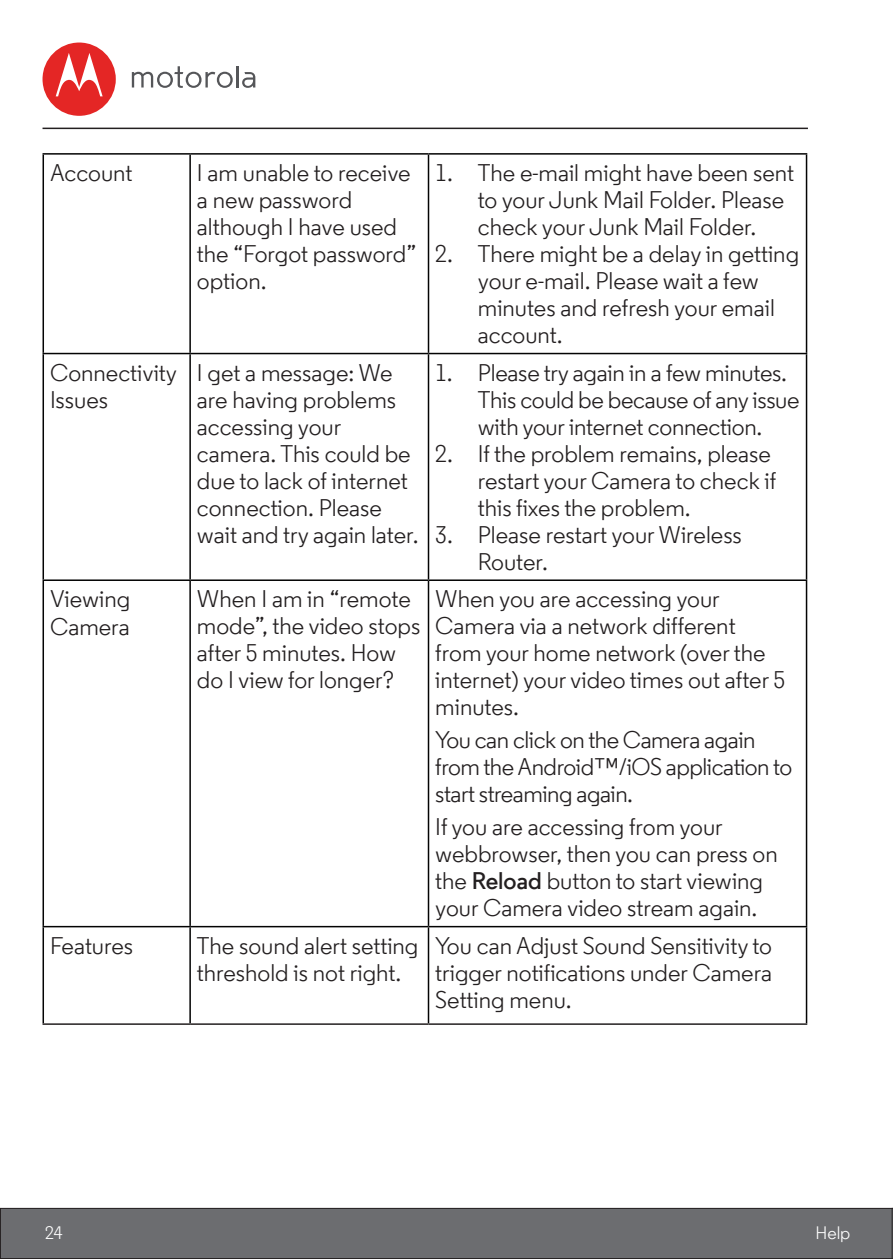
<style>
.page{position:relative;width:893px;height:1259px;background:#fff}
.page>*{position:absolute;margin:0;border:0;box-sizing:border-box;transform-origin:0 0}
.t1{font:24px/27px "Moto Sans";color:#231f20}
.t2{font:24px/27px "Moto Sans";letter-spacing:-.02em;color:#231f20}
.t3{font:18px "Moto Sans";color:#fff}
.s1{font-weight:600}
</style>
<div class="page">
<div style="left:0;top:1208px;width:892px;height:50px;background:#6c6d70"></div>
<div style="left:0;top:1208px;width:893px;height:51px;border:1px solid #231f20"></div>
<hr style="left:43px;top:128px;width:765px;height:1px;background:#231f20">
<svg style="left:892px;top:1208px;width:1px;height:51px"></svg>
<svg style="left:242px;top:72px;width:13px;height:16px"></svg>
<hr style="left:236px;top:66px;width:3px;height:21px;background:#555659">
<svg style="left:132px;top:66px;width:101px;height:22px"></svg>
<svg style="left:43px;top:43px;width:73px;height:73px"></svg>
<hr style="left:43px;top:153px;width:147px;height:2px;background:#030303">
<hr style="left:43px;top:155px;width:1px;height:198px;background:#030303">
<hr style="left:190px;top:153px;width:238px;height:2px;background:#030303">
<hr style="left:189px;top:155px;width:2px;height:198px;background:#030303">
<hr style="left:428px;top:153px;width:379px;height:2px;background:#030303">
<hr style="left:428px;top:155px;width:1px;height:198px;background:#030303">
<hr style="left:806px;top:155px;width:1px;height:198px;background:#030303">
<hr style="left:43px;top:353px;width:147px;height:1px;background:#030303">
<hr style="left:43px;top:354px;width:1px;height:225px;background:#030303">
<hr style="left:190px;top:353px;width:238px;height:1px;background:#030303">
<hr style="left:189px;top:354px;width:2px;height:225px;background:#030303">
<hr style="left:428px;top:353px;width:379px;height:1px;background:#030303">
<hr style="left:428px;top:354px;width:1px;height:225px;background:#030303">
<hr style="left:806px;top:354px;width:1px;height:225px;background:#030303">
<hr style="left:43px;top:579px;width:147px;height:2px;background:#030303">
<hr style="left:43px;top:581px;width:1px;height:345px;background:#030303">
<hr style="left:190px;top:579px;width:238px;height:2px;background:#030303">
<hr style="left:189px;top:581px;width:2px;height:345px;background:#030303">
<hr style="left:428px;top:579px;width:379px;height:2px;background:#030303">
<hr style="left:428px;top:581px;width:1px;height:345px;background:#030303">
<hr style="left:806px;top:581px;width:1px;height:345px;background:#030303">
<hr style="left:43px;top:926px;width:147px;height:1px;background:#030303">
<hr style="left:43px;top:927px;width:1px;height:96px;background:#030303">
<hr style="left:190px;top:926px;width:238px;height:1px;background:#030303">
<hr style="left:189px;top:927px;width:2px;height:96px;background:#030303">
<hr style="left:428px;top:926px;width:379px;height:1px;background:#030303">
<hr style="left:428px;top:927px;width:1px;height:96px;background:#030303">
<hr style="left:806px;top:927px;width:1px;height:96px;background:#030303">
<hr style="left:43px;top:1023px;width:147px;height:2px;background:#231f20">
<hr style="left:190px;top:1023px;width:238px;height:2px;background:#231f20">
<hr style="left:428px;top:1023px;width:379px;height:2px;background:#231f20">
<p class="t1" style="left:50px;top:159px;width:84px">Account</p>
<p class="t1" style="left:197px;top:159px;width:221px">I am unable to receive a new password although I have used the “Forgot password” option.</p>
<p class="t1" style="left:478px;top:159px;width:318px;text-indent:-43px">1. The e-mail might have been sent to your Junk Mail Folder. Please check your Junk Mail Folder.</p>
<p class="t1" style="left:478px;top:240px;width:323px;text-indent:-43px">2. There might be a delay in getting your e-mail. Please wait a few minutes and refresh your email account.</p>
<p class="t1" style="left:50px;top:359px;width:129px">Connectivity<br>Issues</p>
<p class="t1" style="left:197px;top:359px;width:223px">I get a message: We are having problems accessing your camera. This could be due to lack of internet connection. Please wait and try again later.</p>
<p class="t1" style="left:478px;top:359px;width:323px;text-indent:-43px">1. Please try again in a few minutes.<br>This could be because of any issue with your internet connection.</p>
<p class="t1" style="left:478px;top:440px;width:300px;text-indent:-43px">2. If the problem remains, please restart your Camera to check if this fixes the problem.</p>
<p class="t1" style="left:478px;top:521px;width:265px;text-indent:-43px">3. Please restart your Wireless<br>Router.</p>
<p class="t1" style="left:50px;top:585px;width:82px">Viewing<br>Camera</p>
<p class="t1" style="left:197px;top:585px;width:225px">When I am in “remote mode”, the video stops after 5 minutes. How do I view for longer?</p>
<p class="t1" style="left:435px;top:585px;width:352px">When you are accessing your<br>Camera via a network different from your home network (over the internet) your video times out after 5 minutes.</p>
<p class="t2" style="left:435px;top:726px;width:358px">You can click on the Camera again from the Android™/iOS application to start streaming again.</p>
<p class="t1" style="left:435px;top:813px;width:344px">If you are accessing from your webbrowser, then you can press on the <span class="s1">Reload</span> button to start viewing your Camera video stream again.</p>
<p class="t1" style="left:50px;top:932px;width:85px">Features</p>
<p class="t1" style="left:197px;top:932px;width:223px">The sound alert setting threshold is not right.</p>
<p class="t1" style="left:435px;top:932px;width:338px;text-align:justify">You can Adjust Sound Sensitivity to trigger notifications under Camera Setting menu.</p>
<p class="t3" style="left:45px;top:1222px;width:19px">24</p>
<p class="t3" style="left:816px;top:1221px;width:36px">Help</p>
</div>
